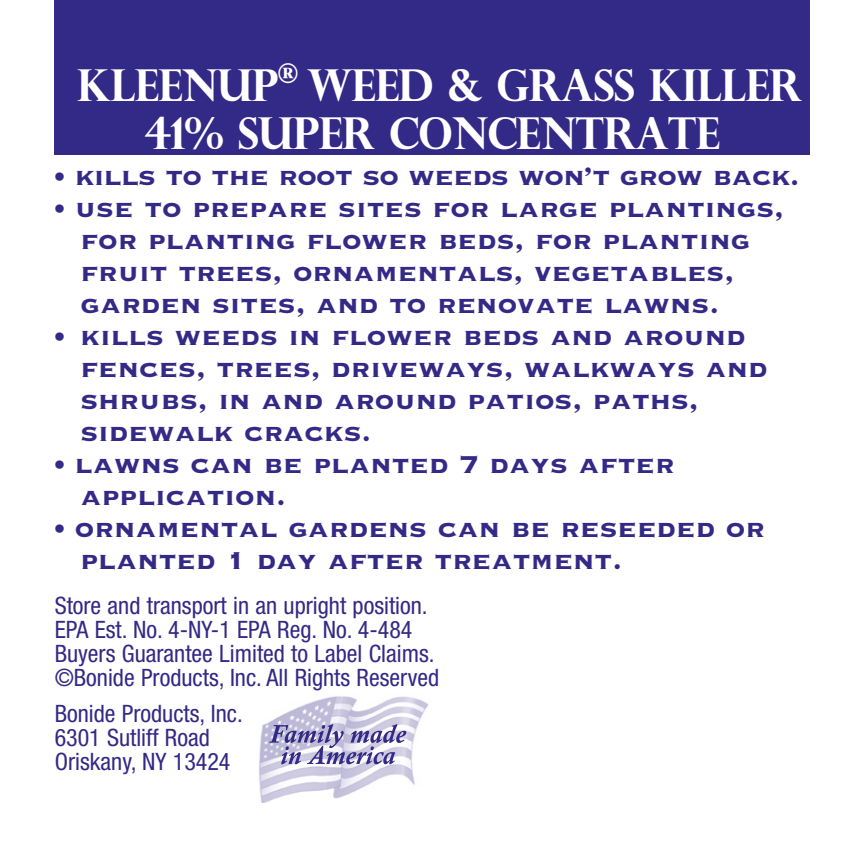
<style>
.page{position:relative;width:864px;height:864px;background:#fff}
.page>*{position:absolute;margin:0;border:0;box-sizing:border-box;transform-origin:0 0}
.t1{font:44px "Perpetua Titling MT Bold";letter-spacing:-.02em;color:#fff;scale:.95 1}
.t2{font:32px/32px "Copperplate Thirty Three BC";color:#332986}
.t3{font:32px "Copperplate Thirty Three BC";letter-spacing:-.02em;color:#332986}
.t4{font:condensed 24px/24px "Helvetica Neue";color:#332986}
</style>
<div class="page">
<div style="left:54px;top:0;width:756px;height:154px;background:#332986"></div>
<img style="left:259px;top:696px;width:169px;height:106px">
<svg style="left:269px;top:724px;width:137px;height:40px"></svg>
<p class="t1" style="left:77px;top:58px;width:765px">KLEENUP<sup>®</sup> WEED &amp; GRASS KILLER</p>
<p class="t1" style="left:144px;top:106px;width:608px">41% SUPER CONCENTRATE</p>
<p class="t3" style="left:55px;top:161px;width:747px">• kills to the root so weeds won’t grow back.</p>
<p class="t2" style="left:81px;top:193px;width:705px;text-indent:-26px">• use to prepare sites for large plantings, for planting flower beds, for planting fruit trees, ornamentals, vegetables, garden sites, and to renovate lawns.</p>
<p class="t2" style="left:55px;top:321px;width:693px">• kills weeds in flower beds and around</p>
<p class="t2" style="left:81px;top:353px;width:689px">fences, trees, driveways, walkways and shrubs, in and around patios, paths, sidewalk cracks.</p>
<p class="t2" style="left:81px;top:449px;width:596px;text-indent:-26px">• lawns can be planted 7 days after application.</p>
<p class="t2" style="left:81px;top:513px;width:686px;text-indent:-26px">• ornamental gardens can be reseeded or planted 1 day after treatment.</p>
<p class="t4" style="left:55px;top:593px;width:374px">Store and transport in an upright position.</p>
<p class="t4" style="left:55px;top:617px;width:381px">EPA Est. No. 4-NY-1 EPA Reg. No. 4-484<br>Buyers Guarantee Limited to Label Claims.</p>
<p class="t4" style="left:55px;top:665px;width:386px">©Bonide Products, Inc. All Rights Reserved</p>
<p class="t4" style="left:55px;top:701px;width:190px">Bonide Products, Inc.</p>
<p class="t4" style="left:55px;top:725px;width:157px">6301 Sutliff Road</p>
<p class="t4" style="left:55px;top:749px;width:177px">Oriskany, NY 13424</p>
</div>
